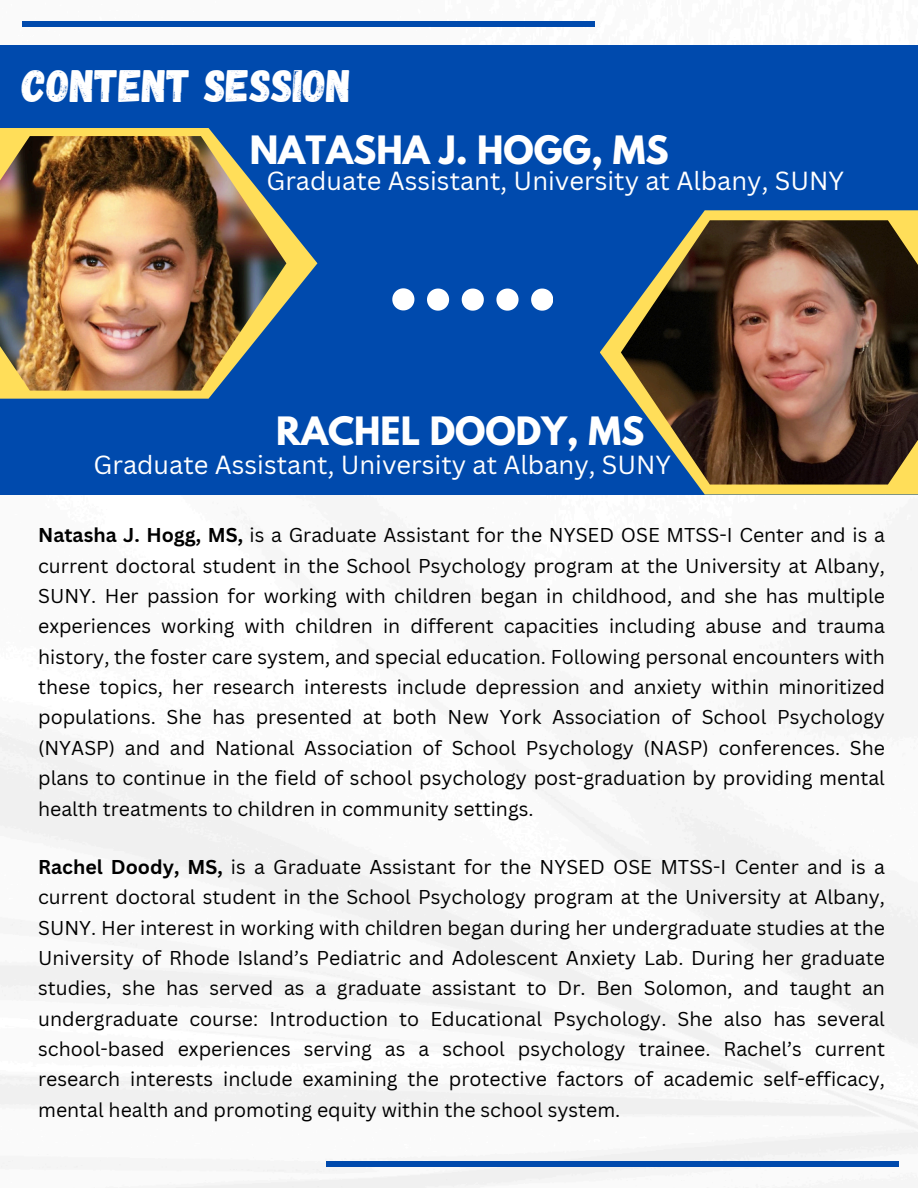
<style>
.page{position:relative;width:918px;height:1188px;background:#fff}
.page>*{position:absolute;margin:0;border:0;box-sizing:border-box;transform-origin:0 0}
.t1{font:45.3px "Gagalin";color:#fff}
.t2{font:700 34.65px "League Spartan";color:#fff}
.t3{font:25.5px "Canva Sans";color:#fff}
.t4{font:19.5px/30.3px "Canva Sans";color:#000;text-align:justify}
.s1{font-weight:700}
</style>
<div class="page">
<img style="left:0;top:494px;width:918px;height:694px">
<div style="left:0;top:45px;width:918px;height:449px;background:#004aad"></div>
<svg style="left:600px;top:210px;width:318px;height:285px"></svg>
<div style="left:22px;top:21px;width:573px;height:6px;background:#004aad"></div>
<svg style="left:0;top:128px;width:317px;height:271px"></svg>
<svg style="left:392px;top:288px;width:22px;height:22px"></svg>
<svg style="left:427px;top:289px;width:22px;height:22px"></svg>
<svg style="left:462px;top:289px;width:22px;height:22px"></svg>
<svg style="left:496px;top:289px;width:23px;height:22px"></svg>
<svg style="left:531px;top:289px;width:22px;height:22px"></svg>
<img style="left:0;top:136px;width:286px;height:255px">
<img style="left:621px;top:220px;width:297px;height:264px">
<div style="left:326px;top:1162px;width:573px;height:5px;background:#004aad"></div>
<h1 class="t1" style="left:22px;top:56px;width:331px">CONTENT SESSION</h1>
<p class="t2" style="left:250px;top:133px;width:421px">NATASHA J. HOGG, MS</p>
<p class="t3" style="left:266px;top:163px;width:579px">Graduate Assistant, University at Albany, SUNY</p>
<h2 class="t2" style="left:276px;top:414px;width:370px">RACHEL DOODY, MS</h2>
<h3 class="t3" style="left:94px;top:447px;width:579px">Graduate Assistant, University at Albany, SUNY</h3>
<p class="t4" style="left:38px;top:519px;width:848px"><span class="s1">Natasha J. Hogg, MS,</span> is a Graduate Assistant for the NYSED OSE MTSS-I Center and is a current doctoral student in the School Psychology program at the University at Albany, SUNY. Her passion for working with children began in childhood, and she has multiple experiences working with children in different capacities including abuse and trauma history, the foster care system, and special education. Following personal encounters with these topics, her research interests include depression and anxiety within minoritized populations. She has presented at both New York Association of School Psychology (NYASP) and and National Association of School Psychology (NASP) conferences. She plans to continue in the field of school psychology post-graduation by providing mental health treatments to children in community settings.</p>
<p class="t4" style="left:38px;top:851px;width:848px"><span class="s1">Rachel Doody, MS,</span> is a Graduate Assistant for the NYSED OSE MTSS-I Center and is a current doctoral student in the School Psychology program at the University at Albany, SUNY. Her interest in working with children began during her undergraduate studies at the University of Rhode Island’s Pediatric and Adolescent Anxiety Lab. During her graduate studies, she has served as a graduate assistant to Dr. Ben Solomon, and taught an undergraduate course: Introduction to Educational Psychology. She also has several school-based experiences serving as a school psychology trainee. Rachel’s current research interests include examining the protective factors of academic self-efficacy, mental health and promoting equity within the school system.</p>
</div>
